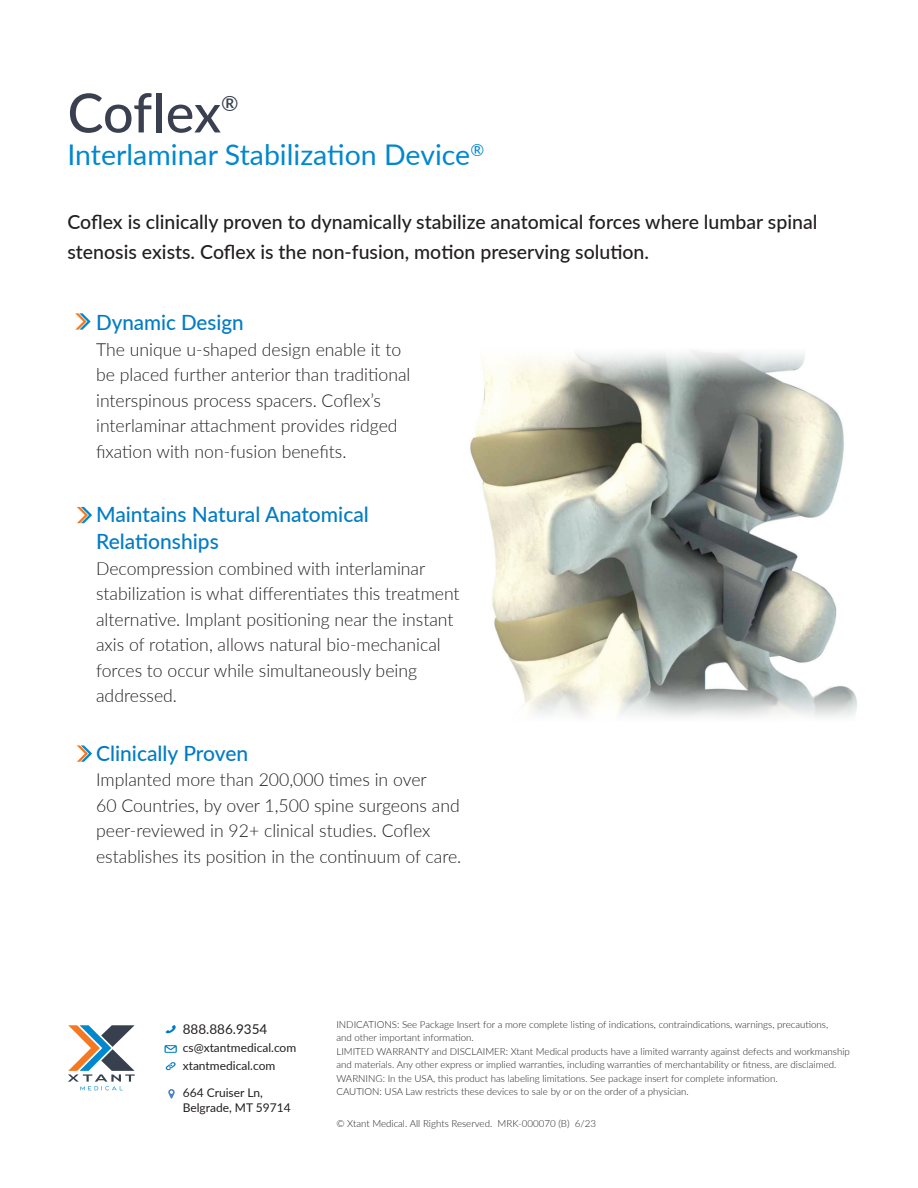
<style>
.page{position:relative;width:918px;height:1188px;background:#fff}
.page>*{position:absolute;margin:0;border:0;box-sizing:border-box;transform-origin:0 0}
.t1{font:500 54px "Lato";letter-spacing:-.01em;color:#3a4050}
.t2{font:28.5px "Lato";color:#0088ce}
.t3{font:500 21px/27px "Lato";color:#007cc4}
.t4{font:500 21px "Lato";color:#3a4050}
.t5{font:500 19.5px/30px "Lato";color:#231f20}
.t6{font:300 18px/25.5px "Lato";color:#231f20}
.t7{font:13.5px "Lato";color:#231f20}
.t8{font:12px "Lato";color:#231f20}
.t9{font:300 9.75px/13.5px "Lato";color:#231f20}
</style>
<div class="page">
<svg style="left:75px;top:313px;width:16px;height:17px"></svg>
<svg style="left:77px;top:507px;width:15px;height:16px"></svg>
<img style="left:470px;top:351px;width:387px;height:367px">
<svg style="left:77px;top:745px;width:15px;height:17px"></svg>
<svg style="left:166px;top:1025px;width:10px;height:9px"></svg>
<svg style="left:165px;top:1045px;width:12px;height:8px"></svg>
<svg style="left:165px;top:1062px;width:11px;height:8px"></svg>
<svg style="left:68px;top:1025px;width:67px;height:65px"></svg>
<svg style="left:168px;top:1089px;width:7px;height:10px"></svg>
<p class="t1" style="left:68px;top:74px;width:155px">Cof lex</p>
<p class="t4" style="left:221px;top:89px;width:19px">®</p>
<p class="t2" style="left:68px;top:135px;width:418px">Interlaminar Stabilization Device<sup>®</sup></p>
<p class="t5" style="left:68px;top:206px;width:751px">Coflex is clinically proven to dynamically stabilize anatomical forces where lumbar spinal stenosis exists. Coflex is the non-fusion, motion preserving solution.</p>
<p class="t3" style="left:96px;top:308px;width:149px">Dynamic Design</p>
<p class="t6" style="left:96px;top:336px;width:316px">The unique u-shaped design enable it to be placed further anterior than traditional interspinous process spacers. Coflex’s interlaminar attachment provides ridged fixation with non-fusion benefits.</p>
<p class="t3" style="left:96px;top:500px;width:274px">Maintains Natural Anatomical<br>Relationships</p>
<p class="t6" style="left:96px;top:555px;width:365px">Decompression combined with interlaminar stabilization is what differentiates this treatment alternative. Implant positioning near the instant axis of rotation, allows natural bio-mechanical forces to occur while simultaneously being addressed.</p>
<p class="t3" style="left:96px;top:738px;width:154px">Clinically Proven</p>
<p class="t6" style="left:96px;top:766px;width:367px">Implanted more than 200,000 times in over<br>60 Countries, by over 1,500 spine surgeons and peer-reviewed in 92+ clinical studies. Coflex establishes its position in the continuum of care.</p>
<p class="t7" style="left:183px;top:1020px;width:86px">888.886.9354</p>
<p class="t8" style="left:183px;top:1040px;width:115px">cs@xtantmedical.com</p>
<p class="t8" style="left:183px;top:1058px;width:94px">xtantmedical.com</p>
<p class="t8" style="left:183px;top:1085px;width:82px">664 Cruiser Ln,</p>
<p class="t8" style="left:183px;top:1100px;width:109px">Belgrade, MT 59714</p>
<p class="t9" style="left:336px;top:1017px;width:493px">INDICATIONS: See Package Insert for a more complete listing of indications, contraindications, warnings, precautions, and other important information.</p>
<p class="t9" style="left:336px;top:1044px;width:515px">LIMITED WARRANTY and DISCLAIMER: Xtant Medical products have a limited warranty against defects and workmanship and materials. Any other express or implied warranties, including warranties of merchantability or fitness, are disclaimed.<br>WARNING: In the USA, this product has labeling limitations. See package insert for complete information.<br>CAUTION: USA Law restricts these devices to sale by or on the order of a physician.</p>
<p class="t9" style="left:336px;top:1116px;width:261px">© Xtant Medical. All Rights Reserved. MRK-000070 (B) 6/23</p>
</div>
